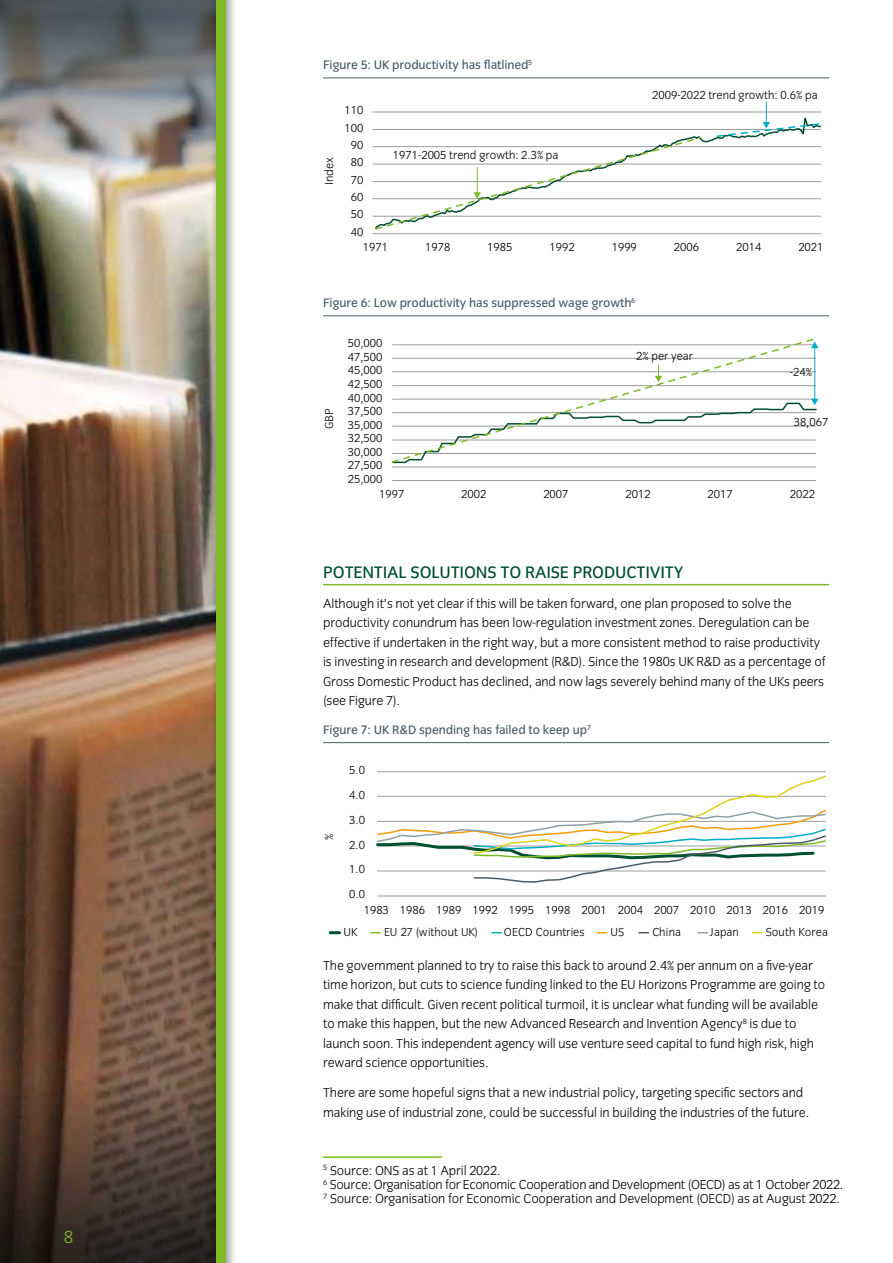
<style>
.page{position:relative;width:893px;height:1263px;background:#fff}
.page>*{position:absolute;margin:0;border:0;box-sizing:border-box;transform-origin:0 0}
.t1{font:18px "Congress Sans Light Std";color:#80ba27}
.t2{font:17.25px "Congress Sans Std";letter-spacing:-.01em;color:#004f2e}
.t3{font:13.5px/19.5px "Congress Sans Light Std";letter-spacing:-.01em;color:#000}
.t4{font:12.75px "Congress Sans Std";letter-spacing:-.01em;color:#4b5c67}
.t5{font:12px "Congress Sans Light Std";color:#000}
</style>
<div class="page">
<img style="left:0;top:303px;width:210px;height:657px">
<svg style="left:0;top:960px;width:210px;height:303px;background:#564033"></svg>
<img style="left:0;top:0;width:210px;height:303px">
<div style="left:210px;top:0;width:28px;height:1263px;background:#000;opacity:.45"></div>
<div style="left:216px;top:0;width:9px;height:1263px;background:#80ba27"></div>
<hr style="left:323px;top:78px;width:506px;height:1px;background:#4b5c67">
<hr style="left:323px;top:316px;width:506px;height:1px;background:#4b5c67">
<hr style="left:323px;top:584px;width:506px;height:1px;background:#80ba27">
<hr style="left:323px;top:742px;width:506px;height:1px;background:#4b5c67">
<hr style="left:373px;top:112px;width:448px;height:1px;background:#9d9d9c">
<hr style="left:373px;top:129px;width:448px;height:1px;background:#9d9d9c">
<hr style="left:373px;top:146px;width:448px;height:1px;background:#9d9d9c">
<hr style="left:373px;top:164px;width:448px;height:1px;background:#9d9d9c">
<hr style="left:373px;top:181px;width:448px;height:1px;background:#9d9d9c">
<hr style="left:373px;top:198px;width:448px;height:1px;background:#9d9d9c">
<hr style="left:373px;top:216px;width:448px;height:1px;background:#9d9d9c">
<hr style="left:373px;top:233px;width:448px;height:1px;background:#9d9d9c">
<svg style="left:374px;top:111px;width:447px;height:106px"></svg>
<svg style="left:374px;top:136px;width:329px;height:94px"></svg>
<svg style="left:716px;top:102px;width:106px;height:36px"></svg>
<hr style="left:392px;top:467px;width:424px;height:1px;background:#9d9d9c">
<hr style="left:392px;top:480px;width:424px;height:1px;background:#9d9d9c">
<svg style="left:391px;top:338px;width:425px;height:126px"></svg>
<hr style="left:377px;top:771px;width:449px;height:1px;background:#9d9d9c">
<hr style="left:377px;top:896px;width:449px;height:1px;background:#9d9d9c">
<svg style="left:376px;top:775px;width:450px;height:108px"></svg>
<svg style="left:330px;top:931px;width:10px;height:3px"></svg>
<hr style="left:323px;top:1156px;width:119px;height:2px;background:#80ba27">
<h1 class="t1" style="left:64px;top:1227px;width:11px">8</h1>
<p class="t4" style="left:323px;top:58px;width:211px">Figure 5: UK productivity has flatlined<sup>5</sup></p>
<p class="t5" style="left:344px;top:104px;width:20px">110</p>
<p class="t5" style="left:323px;top:185px;width:29px;rotate:-90deg">Index</p>
<p class="t5" style="left:344px;top:121px;width:20px">100</p>
<p class="t5" style="left:351px;top:138px;width:14px">90</p>
<p class="t5" style="left:351px;top:156px;width:14px">80</p>
<p class="t5" style="left:351px;top:173px;width:14px">70</p>
<p class="t5" style="left:351px;top:190px;width:14px">60</p>
<p class="t5" style="left:351px;top:208px;width:14px">50</p>
<p class="t5" style="left:351px;top:225px;width:14px">40</p>
<p class="t5" style="left:393px;top:149px;width:167px">1971-2005 trend growth: 2.3% pa</p>
<p class="t5" style="left:652px;top:88px;width:167px">2009-2022 trend growth: 0.6% pa</p>
<p class="t5" style="left:363px;top:240px;width:27px">1971</p>
<p class="t5" style="left:425px;top:240px;width:27px">1978</p>
<p class="t5" style="left:487px;top:240px;width:27px">1985</p>
<p class="t5" style="left:549px;top:240px;width:27px">1992</p>
<p class="t5" style="left:612px;top:240px;width:27px">1999</p>
<p class="t5" style="left:674px;top:240px;width:27px">2006</p>
<p class="t5" style="left:736px;top:240px;width:27px">2014</p>
<p class="t5" style="left:798px;top:240px;width:27px">2021</p>
<p class="t4" style="left:323px;top:296px;width:314px">Figure 6: Low productivity has suppressed wage growth<sup>6</sup></p>
<p class="t5" style="left:323px;top:429px;width:22px;rotate:-90deg">GBP</p>
<p class="t5" style="left:348px;top:337px;width:36px">50,000</p>
<p class="t5" style="left:348px;top:350px;width:36px">47,500</p>
<p class="t5" style="left:348px;top:364px;width:36px">45,000</p>
<p class="t5" style="left:348px;top:377px;width:36px">42,500</p>
<p class="t5" style="left:348px;top:391px;width:36px">40,000</p>
<p class="t5" style="left:348px;top:405px;width:36px">37,500</p>
<p class="t5" style="left:348px;top:418px;width:36px">35,000</p>
<p class="t5" style="left:348px;top:432px;width:36px">32,500</p>
<p class="t5" style="left:348px;top:445px;width:36px">30,000</p>
<p class="t5" style="left:348px;top:459px;width:36px">27,500</p>
<p class="t5" style="left:348px;top:473px;width:36px">25,000</p>
<p class="t5" style="left:636px;top:350px;width:58px">2% per year</p>
<p class="t5" style="left:790px;top:365px;width:24px">-24%</p>
<p class="t5" style="left:794px;top:415px;width:36px">38,067</p>
<p class="t5" style="left:379px;top:488px;width:27px">1997</p>
<p class="t5" style="left:461px;top:488px;width:27px">2002</p>
<p class="t5" style="left:543px;top:488px;width:27px">2007</p>
<p class="t5" style="left:625px;top:488px;width:27px">2012</p>
<p class="t5" style="left:708px;top:488px;width:27px">2017</p>
<p class="t5" style="left:790px;top:488px;width:27px">2022</p>
<p class="t2" style="left:323px;top:562px;width:362px">POTENTIAL SOLUTIONS TO RAISE PRODUCTIVITY</p>
<p class="t3" style="left:323px;top:594px;width:504px">Although it’s not yet clear if this will be taken forward, one plan proposed to solve the productivity conundrum has been low-regulation investment zones. Deregulation can be effective if undertaken in the right way, but a more consistent method to raise productivity is investing in research and development (R&amp;D). Since the 1980s UK R&amp;D as a percentage of Gross Domestic Product has declined, and now lags severely behind many of the UKs peers (see Figure 7).</p>
<p class="t4" style="left:323px;top:723px;width:269px">Figure 7: UK R&amp;D spending has failed to keep up<sup>7</sup></p>
<p class="t5" style="left:349px;top:763px;width:17px">5.0</p>
<p class="t5" style="left:349px;top:788px;width:17px">4.0</p>
<p class="t5" style="left:323px;top:840px;width:8px;rotate:-90deg">%</p>
<p class="t5" style="left:349px;top:813px;width:17px">3.0</p>
<p class="t5" style="left:349px;top:838px;width:17px">2.0</p>
<p class="t5" style="left:349px;top:863px;width:17px">1.0</p>
<p class="t5" style="left:349px;top:888px;width:17px">0.0</p>
<p class="t5" style="left:364px;top:904px;width:462px">1983 1986 1989 1992 1995 1998 2001 2004 2007 2010 2013 2016 2019</p>
<p class="t5" style="left:343px;top:926px;width:15px">UK</p>
<p class="t5" style="left:384px;top:926px;width:95px">EU 27 (without UK)</p>
<p class="t5" style="left:504px;top:926px;width:82px">OECD Countries</p>
<p class="t5" style="left:611px;top:926px;width:15px">US</p>
<p class="t5" style="left:652px;top:926px;width:30px">China</p>
<p class="t5" style="left:710px;top:926px;width:30px">Japan</p>
<p class="t5" style="left:766px;top:926px;width:64px">South Korea</p>
<p class="t3" style="left:323px;top:956px;width:504px">The government planned to try to raise this back to around 2.4% per annum on a five-year time horizon, but cuts to science funding linked to the EU Horizons Programme are going to make that difficult. Given recent political turmoil, it is unclear what funding will be available to make this happen, but the new Advanced Research and Invention Agency<sup>8</sup> is due to launch soon. This independent agency will use venture seed capital to fund high risk, high reward science opportunities.</p>
<p class="t3" style="left:323px;top:1083px;width:487px">There are some hopeful signs that a new industrial policy, targeting specific sectors and making use of industrial zone, could be successful in building the industries of the future.</p>
<p class="t3" style="left:323px;top:1163px;width:522px;line-height:14.2px"><sup>5</sup> Source: ONS as at 1 April 2022.<br><sup>6</sup> Source: Organisation for Economic Cooperation and Development (OECD) as at 1 October 2022.<br><sup>7</sup> Source: Organisation for Economic Cooperation and Development (OECD) as at August 2022.</p>
</div>
